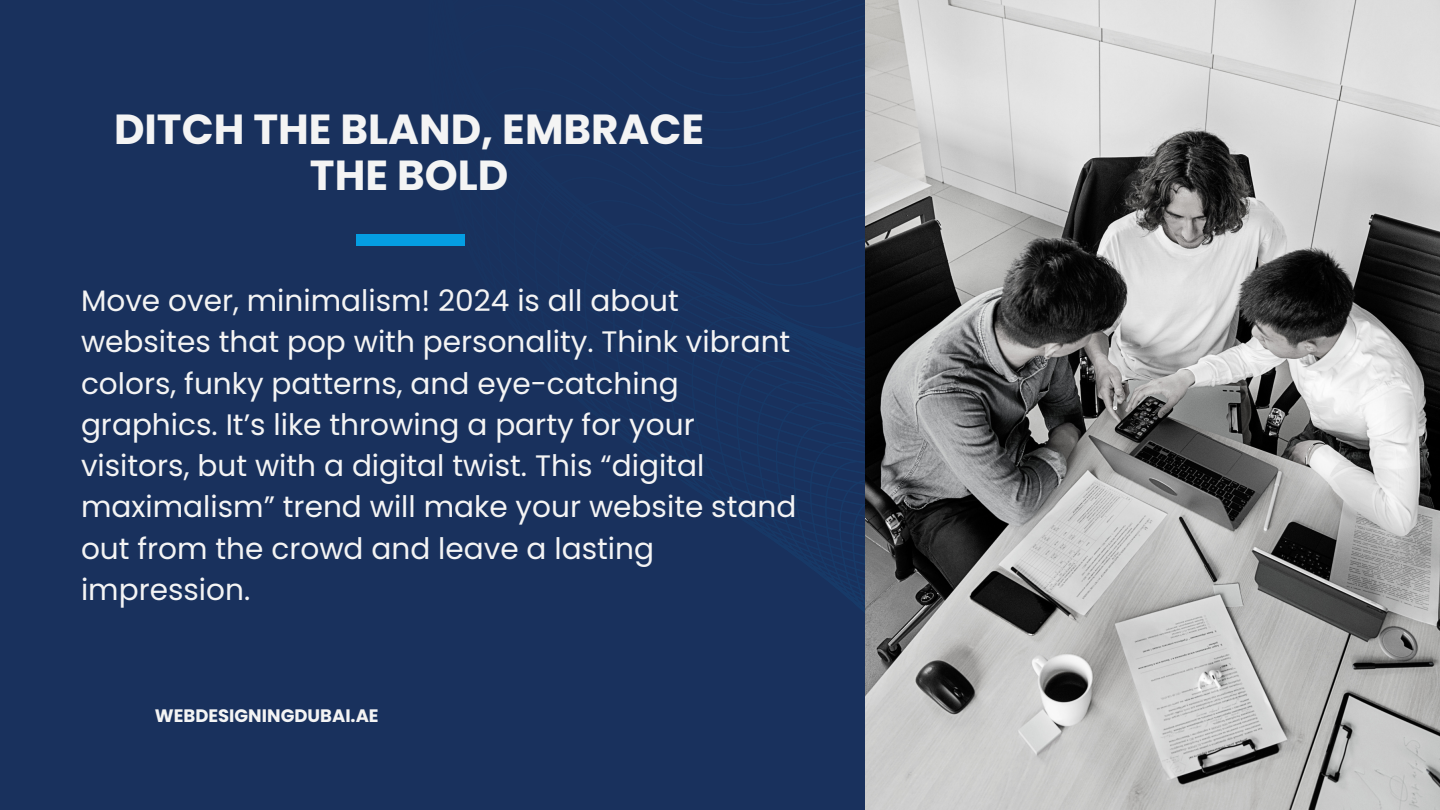
<style>
.page{position:relative;width:1440px;height:810px;background:#19315d}
.page>*{position:absolute;margin:0;border:0;box-sizing:border-box;transform-origin:0 0}
.t1{font:700 42px/45.8px "Poppins";color:#f4f4f4;text-align:center}
.t2{font:29.6px/41.2px "Poppins";color:#f4f4f4}
.t3{font:700 18px "Poppins";color:#f4f4f4}
</style>
<div class="page">
<img style="left:866px;top:0;width:574px;height:810px">
<div style="left:356px;top:234px;width:109px;height:12px;background:#049ee3"></div>
<p class="t1" style="left:114px;top:107px;width:592px">DITCH THE BLAND, EMBRACE<br>THE BOLD</p>
<p class="t2" style="left:81px;top:280px;width:717px">Move over, minimalism! 2024 is all about websites that pop with personality. Think vibrant colors, funky patterns, and eye-catching graphics. It’s like throwing a party for your visitors, but with a digital twist. This “digital maximalism” trend will make your website stand out from the crowd and leave a lasting impression.</p>
<p class="t3" style="left:155px;top:703px;width:225px">WEBDESIGNINGDUBAI.AE</p>
</div>
